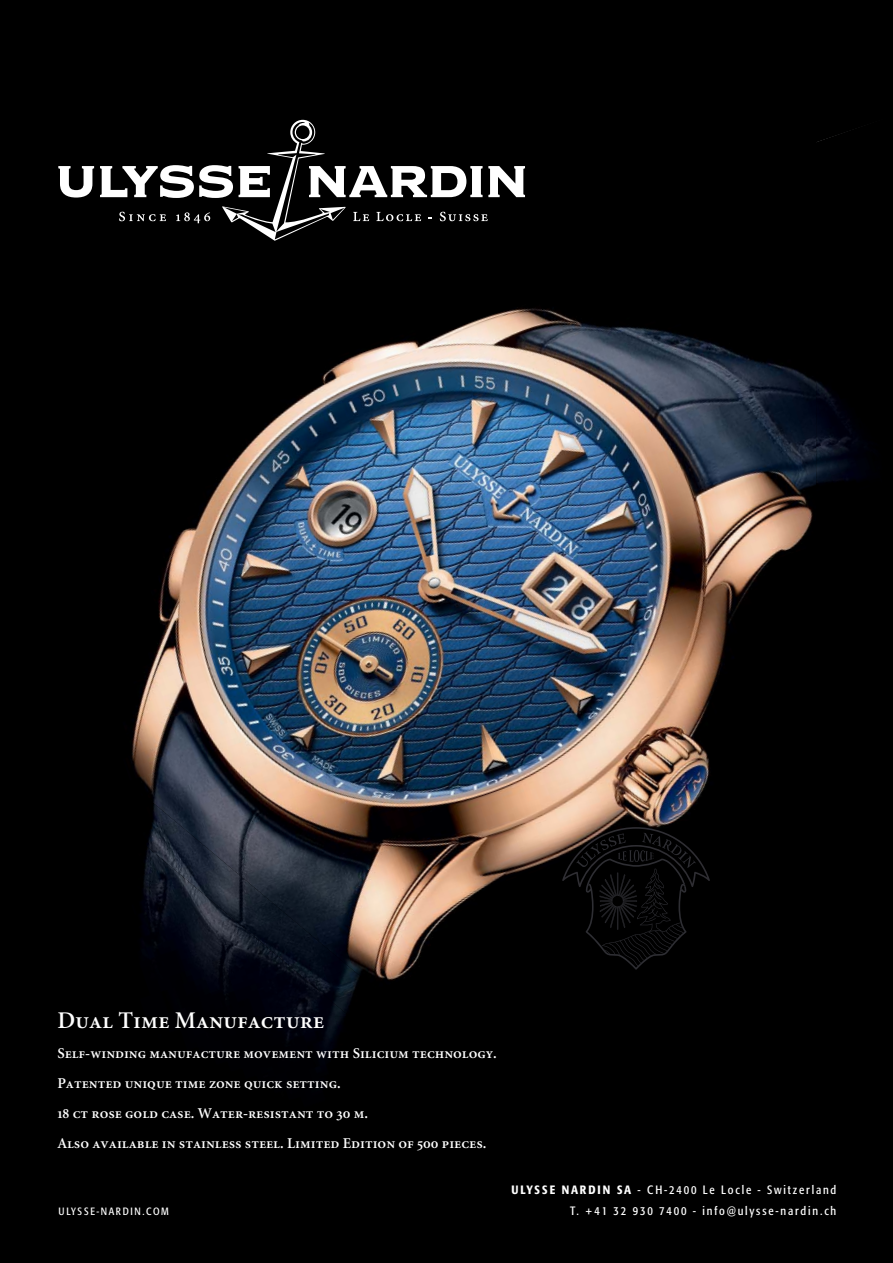
<style>
.page{position:relative;width:893px;height:1263px;background:#000}
.page>*{position:absolute;margin:0;border:0;box-sizing:border-box;transform-origin:0 0}
.t1{font:24px "Minion Semibold SC";color:#fff}
.t2{font:15px/30px "Minion Semibold SC";color:#fff}
.t3{font:condensed 12px "Formata";letter-spacing:.15em;color:#fff}
.t4{font:condensed 10.5px "Formata";letter-spacing:.15em;color:#fff}
.s1{font-weight:500}
</style>
<div class="page">
<img style="left:94px;top:166px;width:722px;height:805px">
<img style="left:586px;top:887px;width:100px;height:83px">
<img style="left:562px;top:827px;width:148px;height:60px">
<img style="left:602px;top:924px;width:81px;height:42px">
<img style="left:601px;top:923px;width:79px;height:23px">
<svg style="left:586px;top:884px;width:6px;height:5px"></svg>
<svg style="left:680px;top:884px;width:6px;height:5px"></svg>
<img style="left:637px;top:869px;width:34px;height:63px">
<img style="left:816px;top:381px;width:7px;height:51px">
<img style="left:823px;top:386px;width:32px;height:46px">
<img style="left:816px;top:432px;width:52px;height:51px">
<img style="left:94px;top:735px;width:314px;height:270px">
<img style="left:94px;top:772px;width:255px;height:244px">
<img style="left:273px;top:1016px;width:61px;height:54px">
<img style="left:334px;top:1016px;width:11px;height:25px">
<svg style="left:58px;top:166px;width:36px;height:32px"></svg>
<svg style="left:100px;top:120px;width:425px;height:121px"></svg>
<h1 class="t1" style="left:57px;top:1011px;width:268px">Dual Time Manufacture</h1>
<p class="t2" style="left:57px;top:1040px;width:441px">Self-winding manufacture movement with Silicium technology.<br>Patented unique time zone quick setting.<br>18 ct rose gold case. Water-resistant to 30 m.<br>Also available in stainless steel. Limited Edition of 500 pieces.</p>
<p class="t3" style="left:511px;top:1185px;width:326px"><span class="s1">ULYSSE NARDIN SA</span> - CH-2400 Le Locle - Switzerland</p>
<p class="t4" style="left:58px;top:1207px;width:112px">ULYSSE-NARDIN.COM</p>
<p class="t3" style="left:570px;top:1206px;width:268px">T. +41 32 930 7400 - info@ulysse-nardin.ch</p>
</div>
